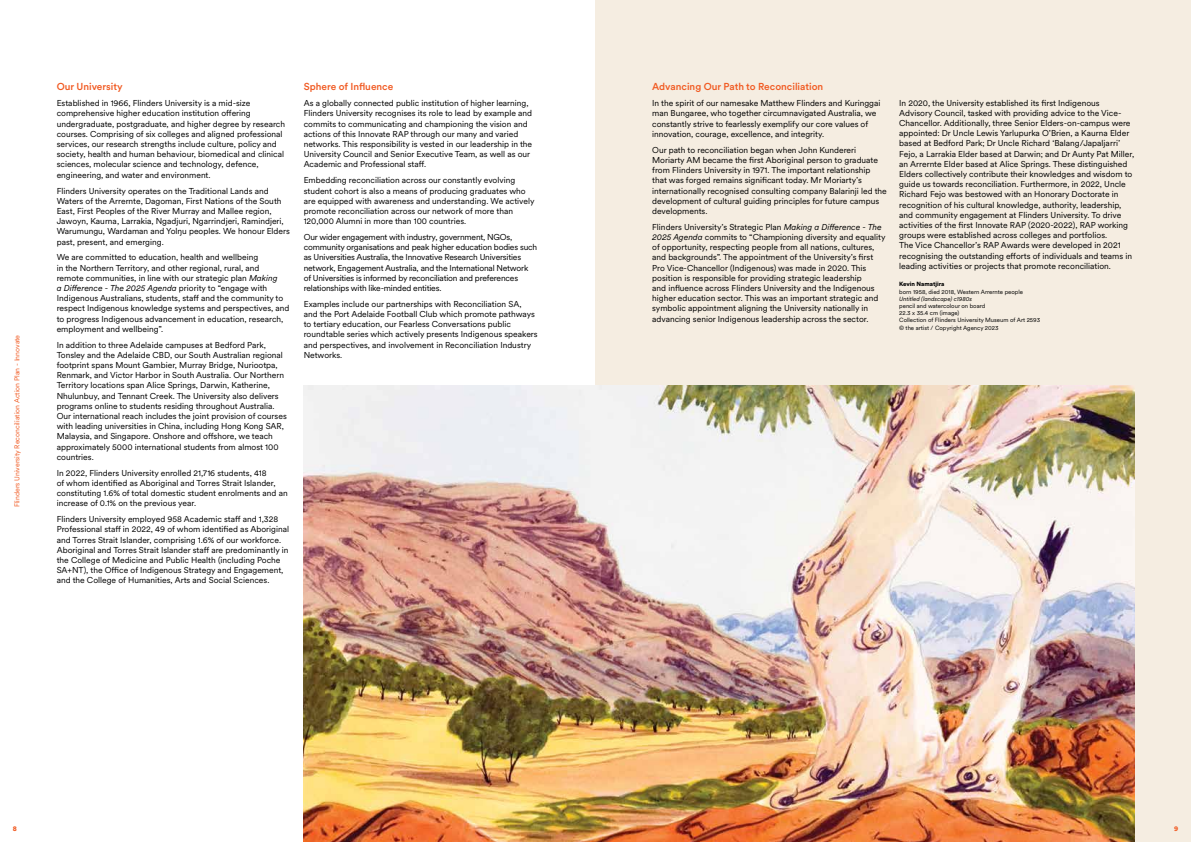
<style>
.page{position:relative;width:1191px;height:842px;background:#fff}
.page>*{position:absolute;margin:0;border:0;box-sizing:border-box;transform-origin:0 0}
.t1{font:500 10px "Circular XX";color:#f15a22}
.t2{font:8.5px/10.2px "Circular XX";color:#000}
.t3{font:8.5px/10.2px "Circular XX";letter-spacing:-.02em;color:#000}
.t4{font:7px "Circular XX";color:#f15a22}
.t5{font:900 7px "Circular XX";color:#f15a22}
.t6{font:6px/7.2px "Circular XX";color:#000}
.t7{font:italic 6px "Circular XX";color:#000}
.t8{font:900 6px "Circular XX";color:#000}
.s1{font-style:italic}
</style>
<div class="page">
<div style="left:595px;top:0;width:596px;height:842px;background:#f5ede1"></div>
<img style="left:304px;top:386px;width:830px;height:456px">
<p class="t4" style="left:12px;top:507px;width:174px;rotate:-90deg">Flinders University Reconciliation Action Plan - Innovate</p>
<p class="t1" style="left:57px;top:80px;width:67px">Our University</p>
<p class="t2" style="left:57px;top:98px;width:230px">Established in 1966, Flinders University is a mid-size comprehensive higher education institution offering undergraduate, postgraduate, and higher degree by research courses. Comprising of six colleges and aligned professional services, our research strengths include culture, policy and society, health and human behaviour, biomedical and clinical sciences, molecular science and technology, defence, engineering, and water and environment.</p>
<p class="t2" style="left:57px;top:185px;width:235px">Flinders University operates on the Traditional Lands and Waters of the Arrernte, Dagoman, First Nations of the South East, First Peoples of the River Murray and Mallee region, Jawoyn, Kaurna, Larrakia, Ngadjuri, Ngarrindjeri, Ramindjeri, Warumungu, Wardaman and Yolŋu peoples. We honour Elders past, present, and emerging.</p>
<p class="t2" style="left:57px;top:252px;width:234px">We are committed to education, health and wellbeing<br>in the Northern Territory, and other regional, rural, and<br>remote communities, in line with our strategic plan <span class="s1">Making<br>a Difference - The 2025 Agenda</span> priority to “engage with Indigenous Australians, students, staff and the community to respect Indigenous knowledge systems and perspectives, and to progress Indigenous advancement in education, research, employment and wellbeing”.</p>
<p class="t2" style="left:57px;top:339px;width:232px">In addition to three Adelaide campuses at Bedford Park, Tonsley and the Adelaide CBD, our South Australian regional footprint spans Mount Gambier, Murray Bridge, Nuriootpa, Renmark, and Victor Harbor in South Australia. Our Northern Territory locations span Alice Springs, Darwin, Katherine, Nhulunbuy, and Tennant Creek. The University also delivers programs online to students residing throughout Australia.<br>Our international reach includes the joint provision of courses with leading universities in China, including Hong Kong SAR, Malaysia, and Singapore. Onshore and offshore, we teach approximately 5000 international students from almost 100 countries.</p>
<p class="t2" style="left:57px;top:467px;width:232px">In 2022, Flinders University enrolled 21,716 students, 418<br>of whom identified as Aboriginal and Torres Strait Islander, constituting 1.6% of total domestic student enrolments and an increase of 0.1% on the previous year.</p>
<p class="t2" style="left:57px;top:514px;width:234px">Flinders University employed 958 Academic staff and 1,328<br>Professional staff in 2022, 49 of whom identified as Aboriginal and Torres Strait Islander, comprising 1.6% of our workforce.<br>Aboriginal and Torres Strait Islander staff are predominantly in the College of Medicine and Public Health (including Poche SA+NT), the Office of Indigenous Strategy and Engagement, and the College of Humanities, Arts and Social Sciences.</p>
<p class="t1" style="left:304px;top:80px;width:91px">Sphere of Influence</p>
<p class="t2" style="left:304px;top:98px;width:230px">As a globally connected public institution of higher learning, Flinders University recognises its role to lead by example and commits to communicating and championing the vision and actions of this Innovate RAP through our many and varied networks. This responsibility is vested in our leadership in the University Council and Senior Executive Team, as well as our Academic and Professional staff.</p>
<p class="t2" style="left:304px;top:175px;width:232px">Embedding reconciliation across our constantly evolving student cohort is also a means of producing graduates who are equipped with awareness and understanding. We actively promote reconciliation across our network of more than 120,000 Alumni in more than 100 countries.</p>
<p class="t3" style="left:304px;top:232px;width:235px">Our wider engagement with industry, government, NGOs, community organisations and peak higher education bodies such as Universities Australia, the Innovative Research Universities network, Engagement Australia, and the International Network of Universities is informed by reconciliation and preferences relationships with like-minded entities.</p>
<p class="t2" style="left:304px;top:298px;width:235px">Examples include our partnerships with Reconciliation SA,<br>and the Port Adelaide Football Club which promote pathways to tertiary education, our Fearless Conversations public roundtable series which actively presents Indigenous speakers and perspectives, and involvement in Reconciliation Industry Networks.</p>
<p class="t1" style="left:652px;top:80px;width:173px">Advancing Our Path to Reconciliation</p>
<p class="t2" style="left:652px;top:98px;width:230px">In the spirit of our namesake Matthew Flinders and Kuringgai man Bungaree, who together circumnavigated Australia, we constantly strive to fearlessly exemplify our core values of innovation, courage, excellence, and integrity.</p>
<p class="t2" style="left:652px;top:144px;width:236px">Our path to reconciliation began when John Kundereri Moriarty AM became the first Aboriginal person to graduate from Flinders University in 1971. The important relationship that was forged remains significant today. Mr Moriarty’s internationally recognised consulting company Balarinji led the development of cultural guiding principles for future campus developments.</p>
<p class="t2" style="left:652px;top:221px;width:235px">Flinders University’s Strategic Plan <span class="s1">Making a Difference - The 2025 Agenda</span> commits to “Championing diversity and equality of opportunity, respecting people from all nations, cultures, and backgrounds”. The appointment of the University’s first Pro Vice-Chancellor (Indigenous) was made in 2020. This position is responsible for providing strategic leadership<br>and influence across Flinders University and the Indigenous higher education sector. This was an important strategic and symbolic appointment aligning the University nationally in advancing senior Indigenous leadership across the sector.</p>
<p class="t2" style="left:899px;top:97px;width:236px">In 2020, the University established its first Indigenous Advisory Council, tasked with providing advice to the Vice-Chancellor. Additionally, three Senior Elders-on-campus were appointed: Dr Uncle Lewis Yarlupurka O’Brien, a Kaurna Elder based at Bedford Park; Dr Uncle Richard ‘Balang/Japaljarri’ Fejo, a Larrakia Elder based at Darwin; and Dr Aunty Pat Miller, an Arrernte Elder based at Alice Springs. These distinguished Elders collectively contribute their knowledges and wisdom to guide us towards reconciliation. Furthermore, in 2022, Uncle Richard Fejo was bestowed with an Honorary Doctorate in recognition of his cultural knowledge, authority, leadership, and community engagement at Flinders University. To drive activities of the first Innovate RAP (2020-2022), RAP working groups were established across colleges and portfolios.<br>The Vice Chancellor’s RAP Awards were developed in 2021 recognising the outstanding efforts of individuals and teams in leading activities or projects that promote reconciliation.</p>
<p class="t8" style="left:899px;top:280px;width:47px">Kevin Namatjira</p>
<p class="t6" style="left:899px;top:288px;width:125px">born 1958, died 2018, Western Arrernte people</p>
<p class="t7" style="left:899px;top:295px;width:74px">Untitled (landscape) c1980s</p>
<p class="t6" style="left:899px;top:302px;width:142px">pencil and watercolour on board<br>22.3 x 35.4 cm (image)<br>Collection of Flinders University Museum of Art 2593 © the artist / Copyright Agency 2023</p>
<p class="t5" style="left:13px;top:823px;width:6px">8</p>
<p class="t5" style="left:1174px;top:823px;width:6px">9</p>
</div>
